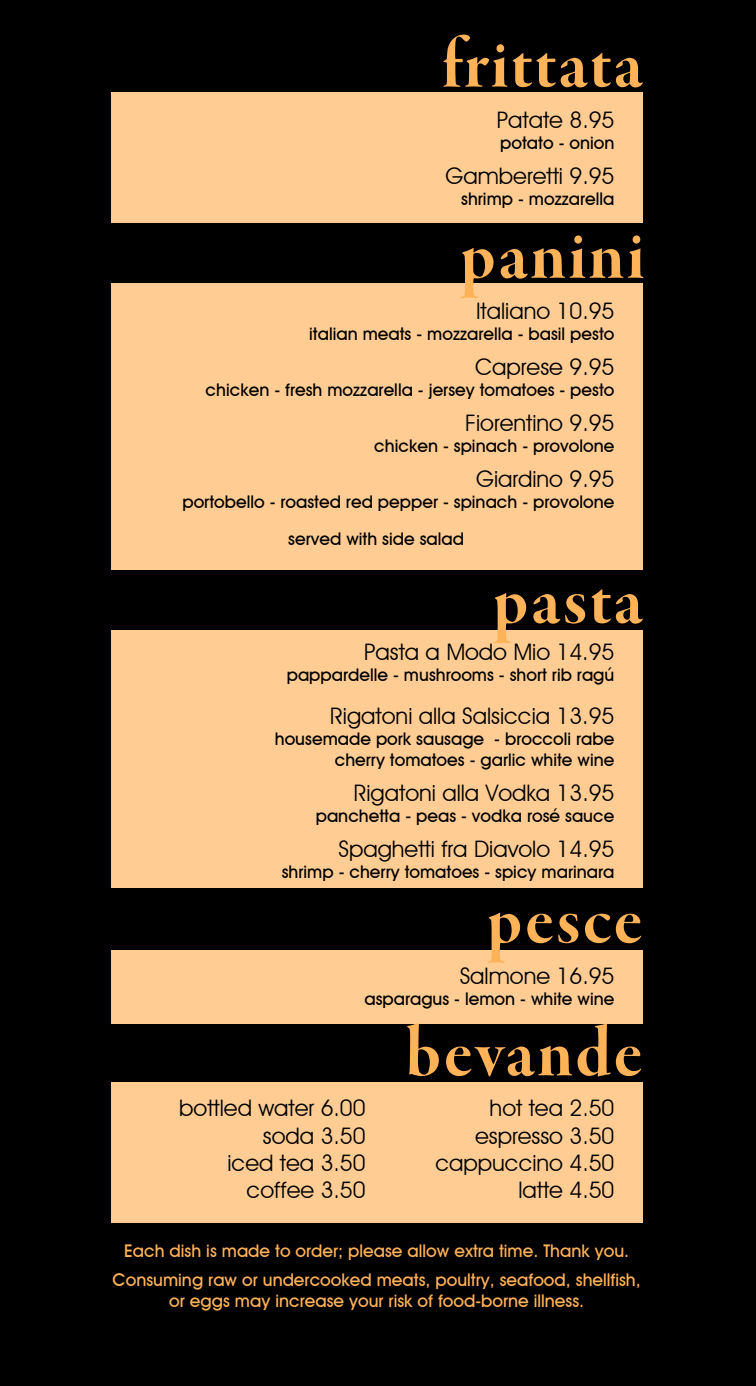
<style>
.page{position:relative;width:756px;height:1386px;background:#000}
.page>*{position:absolute;margin:0;border:0;box-sizing:border-box;transform-origin:0 0}
.t1{font:76.65px/132.8px "Garamond Premr Pro Bd Disp";letter-spacing:.03em;color:#ffb359;text-align:right}
.t2{font:22.75px/27.3px "Avant Garde IT Cby BT";color:#000;text-align:right}
.t3{font:500 17.5px/36.8px "Avant Garde IT Cby BT";color:#000}
.t4{font:500 17.5px/28.9px "Avant Garde IT Cby BT";color:#ffb359;text-align:center}
</style>
<div class="page">
<div style="left:111px;top:284px;width:532px;height:286px;background:#ffcd93"></div>
<div style="left:111px;top:950px;width:532px;height:73px;background:#ffcd93"></div>
<div style="left:111px;top:1083px;width:532px;height:140px;background:#ffcd93"></div>
<div style="left:111px;top:630px;width:531px;height:258px;background:#ffcd93"></div>
<div style="left:111px;top:93px;width:532px;height:130px;background:#ffcd93"></div>
<h1 class="t1" style="left:442px;top:0;width:202px">frittata</h1>
<h2 class="t2" style="left:497px;top:106px;width:119px">Patate 8.95</h2>
<p class="t3" style="left:500px;top:124px;width:116px">potato - onion</p>
<h2 class="t2" style="left:446px;top:162px;width:170px">Gamberetti 9.95</h2>
<p class="t3" style="left:461px;top:180px;width:155px">shrimp - mozzarella</p>
<h1 class="t1" style="left:461px;top:191px;width:186px">panini</h1>
<h2 class="t2" style="left:476px;top:297px;width:140px">Italiano 10.95</h2>
<p class="t3" style="left:309px;top:315px;width:307px">italian meats - mozzarella - basil pesto</p>
<h2 class="t2" style="left:475px;top:353px;width:141px">Caprese 9.95</h2>
<p class="t3" style="left:206px;top:371px;width:410px">chicken - fresh mozzarella - jersey tomatoes - pesto</p>
<h2 class="t2" style="left:465px;top:409px;width:151px">Fiorentino 9.95</h2>
<p class="t3" style="left:374px;top:427px;width:242px">chicken - spinach - provolone</p>
<h2 class="t2" style="left:476px;top:465px;width:140px">Giardino 9.95</h2>
<p class="t3" style="left:288px;top:484px;width:328px;text-indent:-106px">portobello - roasted red pepper - spinach - provolone served with side salad</p>
<h1 class="t1" style="left:493px;top:537px;width:151px">pasta</h1>
<h2 class="t2" style="left:364px;top:638px;width:252px">Pasta a Modo Mio 14.95</h2>
<p class="t3" style="left:287px;top:656px;width:329px">pappardelle - mushrooms - short rib ragú</p>
<h2 class="t2" style="left:330px;top:702px;width:286px">Rigatoni alla Salsiccia 13.95</h2>
<p class="t3" style="left:275px;top:728px;width:341px;line-height:21px;text-align:right">housemade pork sausage - broccoli rabe cherry tomatoes - garlic white wine</p>
<h2 class="t2" style="left:354px;top:779px;width:262px">Rigatoni alla Vodka 13.95</h2>
<p class="t3" style="left:316px;top:797px;width:300px">panchetta - peas - vodka rosé sauce</p>
<h2 class="t2" style="left:338px;top:835px;width:278px">Spaghetti fra Diavolo 14.95</h2>
<p class="t3" style="left:282px;top:853px;width:334px">shrimp - cherry tomatoes - spicy marinara</p>
<h1 class="t1" style="left:406px;top:856px;width:238px">pesce bevande</h1>
<h2 class="t2" style="left:460px;top:962px;width:156px">Salmone 16.95</h2>
<p class="t3" style="left:364px;top:980px;width:252px">asparagus - lemon - white wine</p>
<h2 class="t2" style="left:179px;top:1095px;width:188px">bottled water 6.00 soda 3.50<br>iced tea 3.50 coffee 3.50</h2>
<h2 class="t2" style="left:435px;top:1095px;width:181px">hot tea 2.50 espresso 3.50 cappuccino 4.50 latte 4.50</h2>
<p class="t4" style="left:113px;top:1236px;width:530px">Each dish is made to order; please allow extra time. Thank you.<br>Consuming raw or undercooked meats, poultry, seafood, shellfish,</p>
<p class="t4" style="left:169px;top:1286px;width:416px">or eggs may increase your risk of food-borne illness.</p>
</div>
